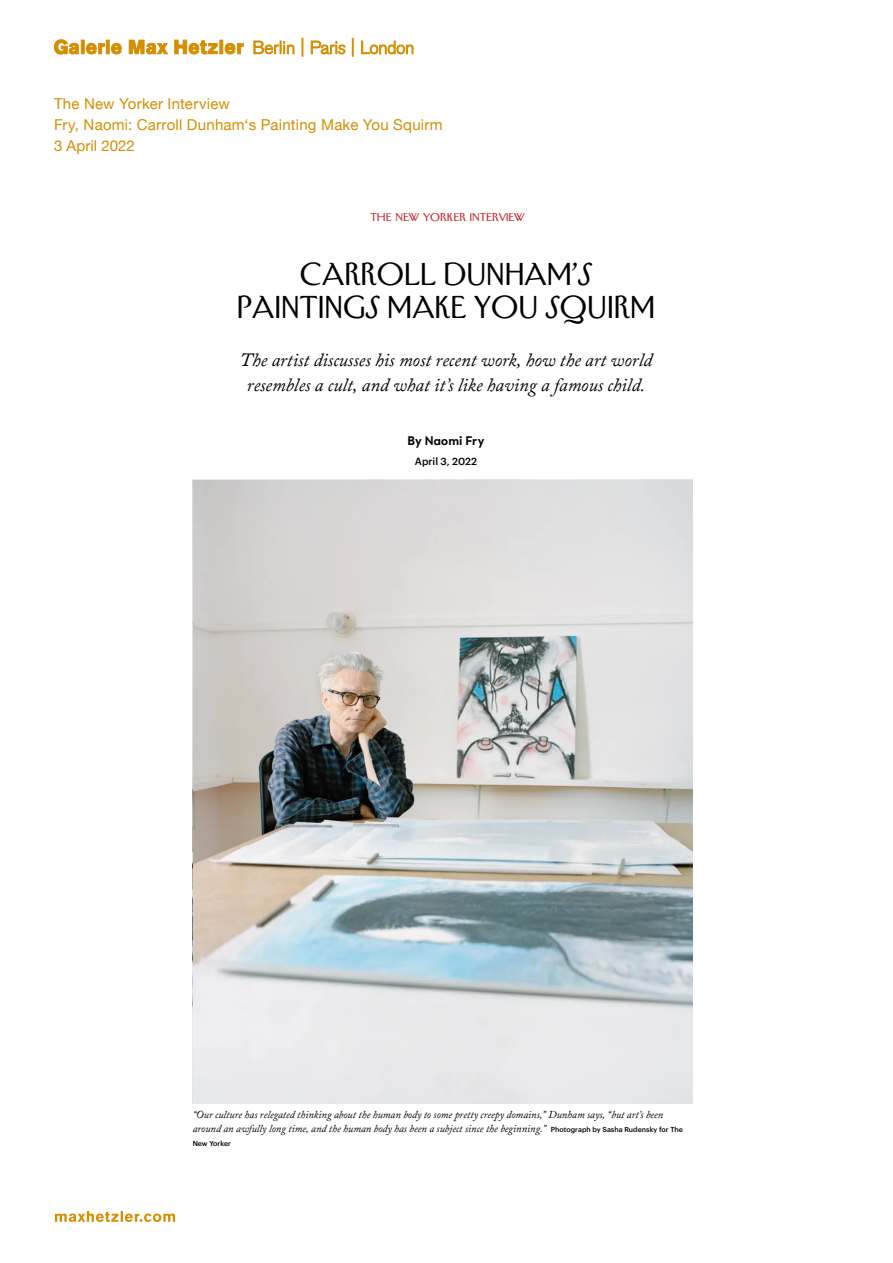
<style>
.page{position:relative;width:893px;height:1263px;background:#fff}
.page>*{position:absolute;margin:0;border:0;box-sizing:border-box;transform-origin:0 0}
.t1{font:28.8px/32.5px "Irvin Heading";color:#000;text-align:center}
.t2{font:18.6px/24.2px "font 000000002801 ccde";color:#000;text-align:center}
.t3{font:15px "Helvetica Neue";letter-spacing:.015em;color:#d48e00}
.t4{font:12.75px "font 000000002801 ccde 2";color:#000}
.t5{font:10.5px/14.1px "font 000000002801 ccde";color:#000}
.t6{font:10.2px "Copyright House Industries Not Licensedfor Desktop Use 2";color:#c32d30}
.t7{font:10.2px "font 000000002801 ccde 3";color:#000}
.t8{font:7.05px "font 000000002801 ccde 3";letter-spacing:-.005em;color:#000}
.s1{font-family:"Copyright House Industries Not Licensedfor Desktop Use"}
.s2{font-family:"font 000000002801 ccde 3";font-size:7.05px}
</style>
<div class="page">
<svg style="left:55px;top:1211px;width:120px;height:11px"></svg>
<svg style="left:54px;top:38px;width:360px;height:19px"></svg>
<svg style="left:193px;top:480px;width:500px;height:623px;background:#c8caca"></svg>
<p class="t3" style="left:54px;top:92px;width:177px">The New Yorker Interview</p>
<p class="t3" style="left:54px;top:113px;width:390px">Fry, Naomi: Carroll Dunham‘s Painting Make You Squirm</p>
<p class="t3" style="left:54px;top:134px;width:82px">3 April 2022</p>
<p class="t6" style="left:370px;top:211px;width:156px">THE N<span class="s1">EW</span> YORKER INTERVI<span class="s1">EW</span></p>
<p class="t1" style="left:237px;top:258px;width:420px">CARROLL DUNHAM’S<br>PAINTINGS MAKE YOU SQUIRM</p>
<p class="t2" style="left:240px;top:348px;width:414px">The artist discusses his most recent work, how the art world resembles a cult, and what it’s like having a famous child.</p>
<p class="t4" style="left:408px;top:433px;width:78px">By Naomi Fry</p>
<p class="t7" style="left:415px;top:453px;width:64px">April 3, 2022</p>
<p class="t5" style="left:193px;top:1107px;width:492px">“Our culture has relegated thinking about the human body to some pretty creepy domains,” Dunham says, “but art’s been around an awfully long time, and the human body has been a subject since the beginning.” <span class="s2">Photograph by Sasha Rudensky for The</span></p>
<p class="t8" style="left:193px;top:1138px;width:40px">New Yorker</p>
</div>
